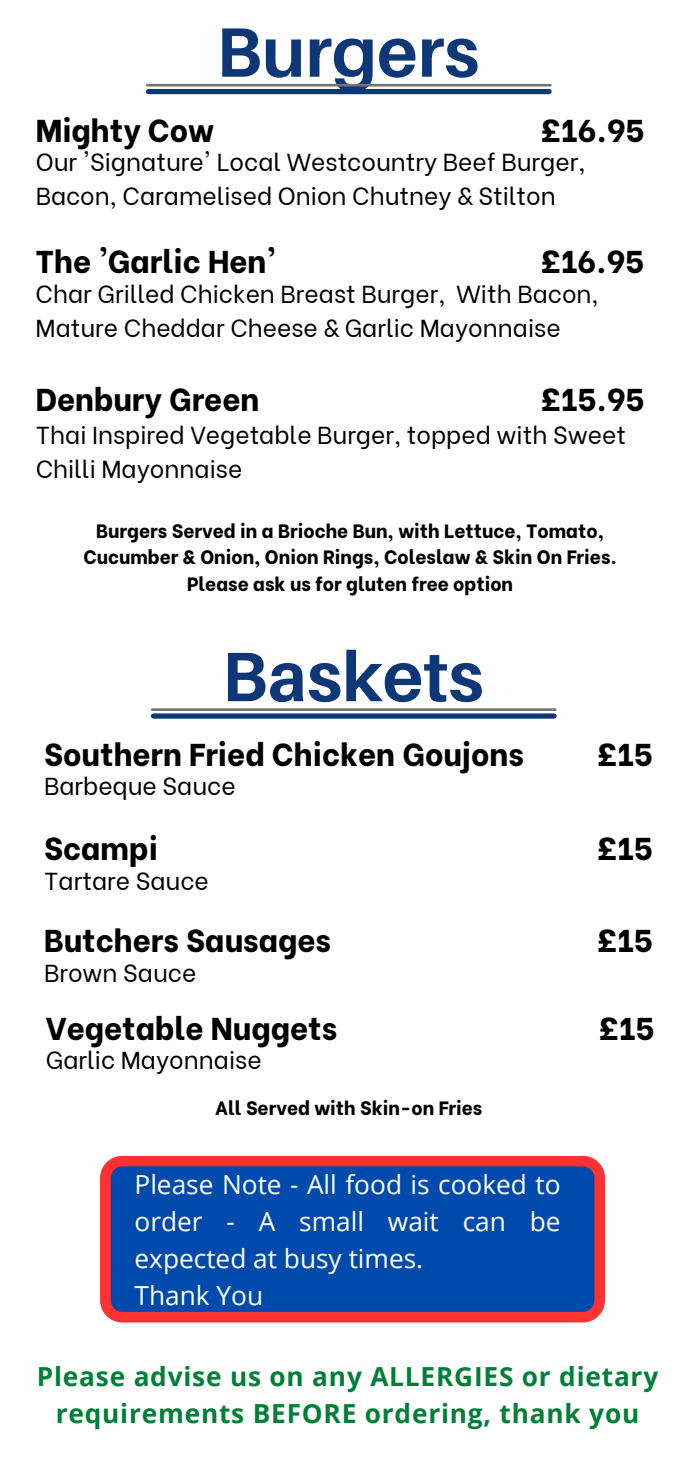
<style>
.page{position:relative;width:695px;height:1474px;background:#fff}
.page>*{position:absolute;margin:0;border:0;box-sizing:border-box;transform-origin:0 0}
.t1{font:700 70px "Aileron";color:#0e3777}
.t2{font:800 31.5px "Be Vietnam";color:#000}
.t3{font:26.25px/36.8px "Open Sans";color:#fff}
.t4{font:700 26.25px/36.8px "Open Sans";letter-spacing:.03em;color:#008037;text-align:center}
.t5{font:24.5px/34.1px "Be Vietnam";color:#000}
.t6{font:800 19.25px/26.2px "Be Vietnam";color:#000;text-align:center}
</style>
<div class="page">
<hr style="left:147px;top:84px;width:403px;height:3px;background:#737373">
<div style="left:148px;top:89px;width:401px;height:5px;background:#0e3777"></div>
<hr style="left:152px;top:708px;width:403px;height:3px;background:#737373">
<div style="left:153px;top:713px;width:401px;height:6px;background:#0e3777"></div>
<svg style="left:100px;top:1156px;width:504px;height:166px;background:#28479a"></svg>
<h1 class="t1" style="left:216px;top:9px;width:264px">Burgers</h1>
<h4 class="t2" style="left:36px;top:104px;width:180px">Mighty Cow</h4>
<h2 class="t5" style="left:36px;top:143px;width:551px">Our 'Signature' Local Westcountry Beef Burger,<br>Bacon, Caramelised Onion Chutney &amp; Stilton</h2>
<h2 class="t2" style="left:541px;top:104px;width:105px">£16.95</h2>
<h4 class="t2" style="left:36px;top:236px;width:241px">The 'Garlic Hen'</h4>
<h2 class="t5" style="left:36px;top:274px;width:564px">Char Grilled Chicken Breast Burger, With Bacon,<br>Mature Cheddar Cheese &amp; Garlic Mayonnaise</h2>
<h2 class="t2" style="left:540px;top:236px;width:105px">£16.95</h2>
<h4 class="t2" style="left:36px;top:373px;width:225px">Denbury Green</h4>
<p class="t5" style="left:36px;top:415px;width:591px">Thai Inspired Vegetable Burger, topped with Sweet<br>Chilli Mayonnaise</p>
<h1 class="t2" style="left:541px;top:373px;width:105px">£15.95</h1>
<h2 class="t6" style="left:83px;top:516px;width:535px">Burgers Served in a Brioche Bun, with Lettuce, Tomato,<br>Cucumber &amp; Onion, Onion Rings, Coleslaw &amp; Skin On Fries.<br>Please ask us for gluten free option</h2>
<h2 class="t1" style="left:222px;top:633px;width:263px">Baskets</h2>
<h2 class="t2" style="left:44px;top:728px;width:481px">Southern Fried Chicken Goujons</h2>
<h4 class="t5" style="left:44px;top:767px;width:193px">Barbeque Sauce</h4>
<h2 class="t2" style="left:44px;top:823px;width:115px">Scampi</h2>
<h4 class="t5" style="left:44px;top:862px;width:166px">Tartare Sauce</h4>
<p class="t2" style="left:44px;top:914px;width:288px">Butchers Sausages</p>
<h4 class="t5" style="left:44px;top:953px;width:154px">Brown Sauce</h4>
<h2 class="t2" style="left:46px;top:1002px;width:293px">Vegetable Nuggets</h2>
<h4 class="t5" style="left:46px;top:1041px;width:217px">Garlic Mayonnaise</h4>
<h2 class="t6" style="left:215px;top:1093px;width:269px">All Served with Skin-on Fries</h2>
<h4 class="t3" style="left:134px;top:1166px;width:427px">Please Note - All food is cooked to order - A small wait can be expected at busy times.<br>Thank You</h4>
<h2 class="t2" style="left:597px;top:728px;width:57px">£15</h2>
<h2 class="t2" style="left:597px;top:823px;width:57px">£15</h2>
<h3 class="t2" style="left:597px;top:914px;width:57px">£15</h3>
<h2 class="t2" style="left:599px;top:1002px;width:57px">£15</h2>
<h2 class="t4" style="left:37px;top:1357px;width:622px">Please advise us on any ALLERGIES or dietary requirements BEFORE ordering, thank you</h2>
</div>
